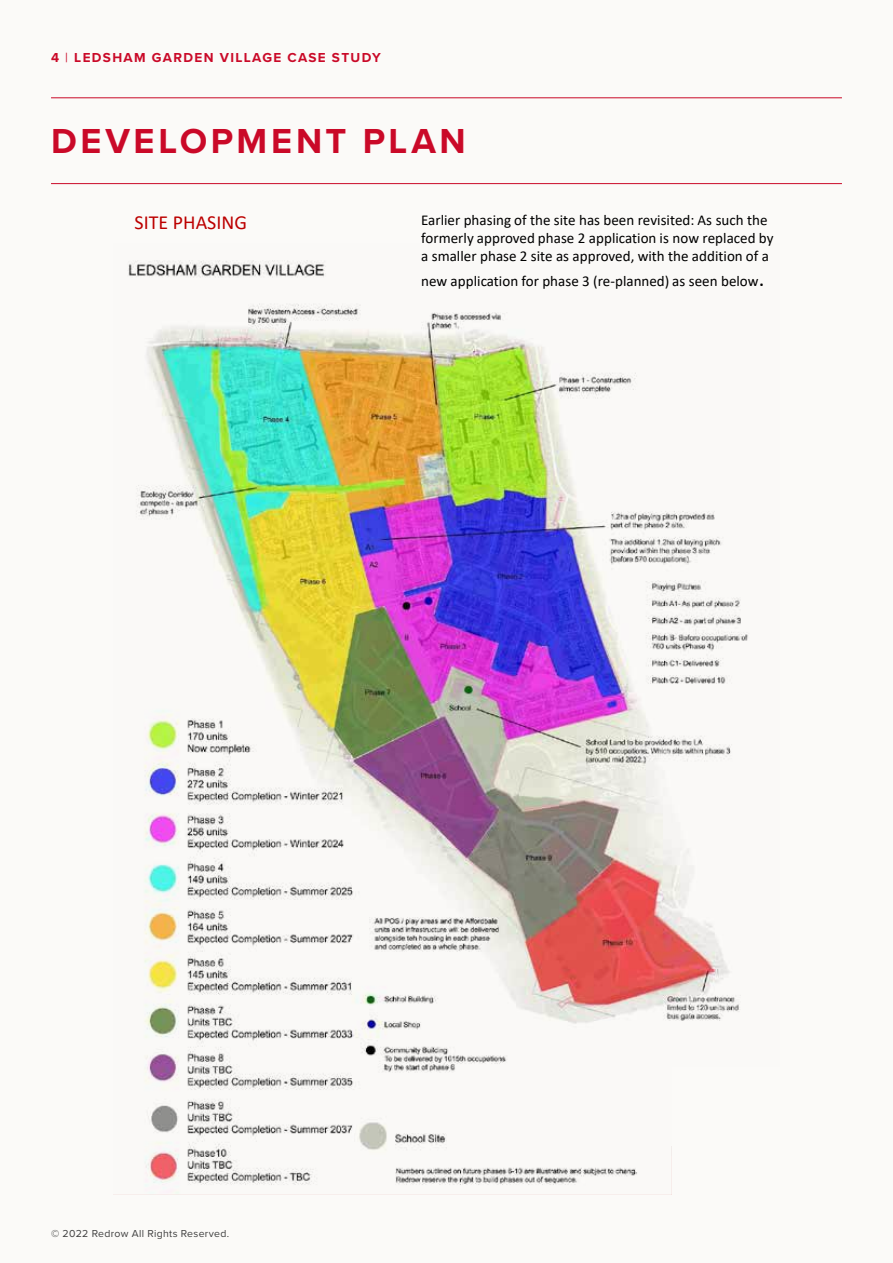
<style>
.page{position:relative;width:893px;height:1263px;background:#fbfaf8}
.page>*{position:absolute;margin:0;border:0;box-sizing:border-box;transform-origin:0 0}
.t1{font:700 36px "Proxima Nova";letter-spacing:.1em;color:#ca0928}
.t2{font:19.95px "Calibri";color:#c00000}
.t3{font:15px/18px "Calibri";color:#000}
.t4{font:700 13.5px "Proxima Nova";letter-spacing:.1em;color:#ca0928}
.t5{font:10.5px "Proxima Nova";letter-spacing:.03em;color:#3e3e3e}
.s1{font-weight:400}
.s2{font-size:22.5px}
</style>
<div class="page">
<hr style="left:51px;top:97px;width:791px;height:1px;background:#ca0928">
<hr style="left:51px;top:183px;width:791px;height:1px;background:#ca0928">
<img style="left:113px;top:260px;width:635px;height:935px">
<p class="t4" style="left:51px;top:47px;width:331px">4 <span class="s1">|</span> LEDSHAM GARDEN VILLAGE CASE STUDY</p>
<h1 class="t1" style="left:51px;top:115px;width:416px">DEVELOPMENT PLAN</h1>
<h2 class="t2" style="left:135px;top:209px;width:114px">SITE PHASING</h2>
<p class="t3" style="left:421px;top:210px;width:354px">Earlier phasing of the site has been revisited: As such the formerly approved phase 2 application is now replaced by a smaller phase 2 site as approved, with the addition of a</p>
<p class="t3" style="left:421px;top:271px;width:345px">new application for phase 3 (re-planned) as seen below<span class="s2">.</span></p>
<p class="t5" style="left:51px;top:1226px;width:180px">© 2022 Redrow All Rights Reserved.</p>
</div>
